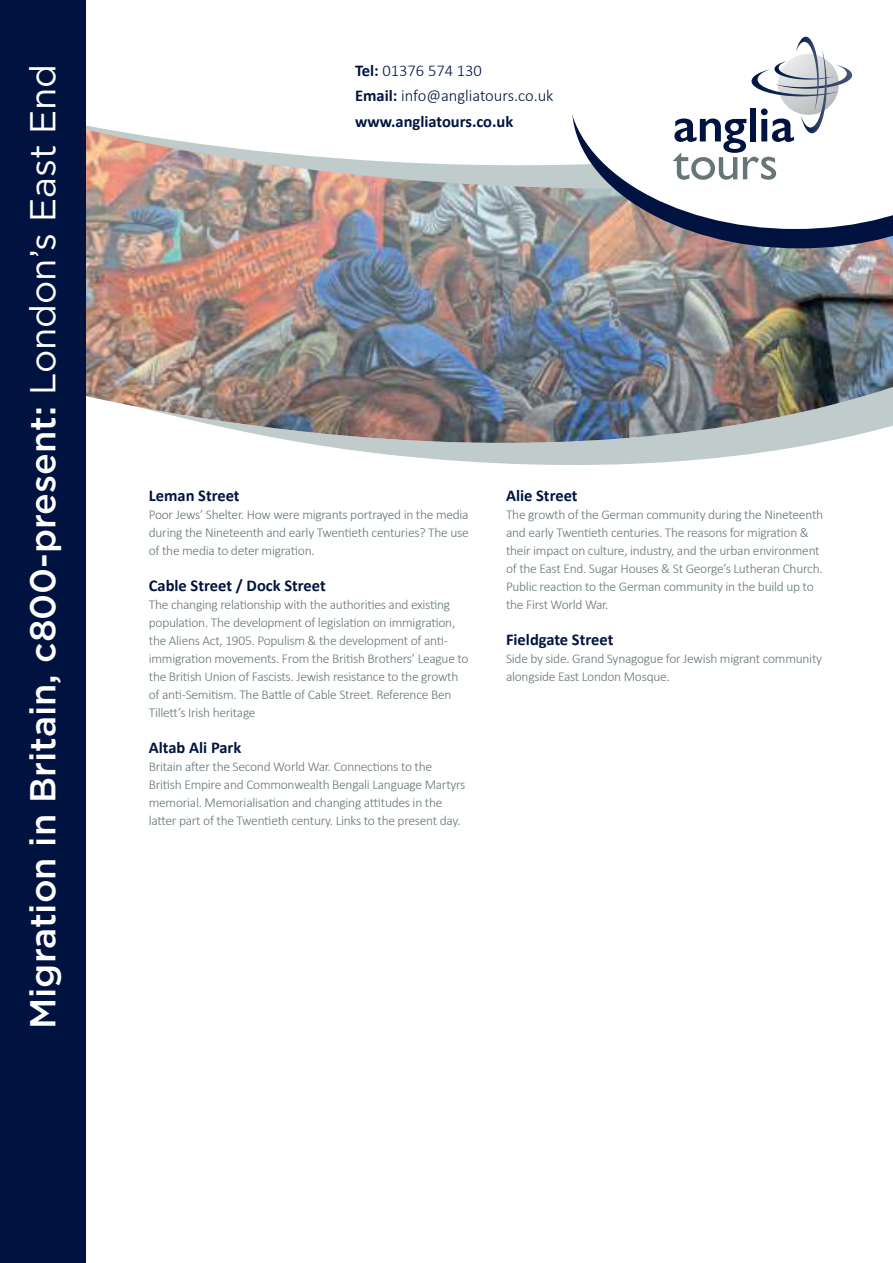
<style>
.page{position:relative;width:893px;height:1263px;background:#fff}
.page>*{position:absolute;margin:0;border:0;box-sizing:border-box;transform-origin:0 0}
.t1{font:500 36px "Gotham";color:#fff}
.t2{font:700 16.5px "Calibri";color:#001340}
.t3{font:300 16.5px/25.2px "Calibri";color:#001340}
.t4{font:300 13.5px/18px "Calibri";letter-spacing:-.02em;color:#667677}
.s1{font-weight:400}
.s2{font-weight:700}
</style>
<div class="page">
<svg style="left:85px;top:457px;width:638px;height:19px"></svg>
<img style="left:85px;top:193px;width:808px;height:264px">
<img style="left:85px;top:172px;width:483px;height:21px">
<svg style="left:85px;top:0;width:483px;height:172px"></svg>
<svg style="left:572px;top:229px;width:321px;height:19px;background:#605868"></svg>
<svg style="left:568px;top:36px;width:325px;height:193px"></svg>
<svg style="left:673px;top:37px;width:179px;height:143px"></svg>
<div style="left:0;top:0;width:85px;height:1263px;background:#001340"></div>
<h1 class="t1" style="left:22px;top:1029px;width:967px;rotate:-90deg">Migration in Britain, c800-present: <span class="s1">London’s East End</span></h1>
<p class="t3" style="left:355px;top:58px;width:200px"><span class="s2">Tel:</span> 01376 574 130<br><span class="s2">Email:</span> info@angliatours.co.uk <span class="s2">www.angliatours.co.uk</span></p>
<p class="t2" style="left:149px;top:484px;width:92px">Leman Street</p>
<p class="t4" style="left:149px;top:506px;width:321px;text-align:justify">Poor Jews’ Shelter. How were migrants portrayed in the media during the Nineteenth and early Twentieth centuries? The use of the media to deter migration.</p>
<p class="t2" style="left:149px;top:574px;width:179px">Cable Street / Dock Street</p>
<p class="t4" style="left:149px;top:596px;width:321px">The changing relationship with the authorities and existing population. The development of legislation on immigration, the Aliens Act, 1905. Populism &amp; the development of anti&shy;immigration movements. From the British Brothers’ League to the British Union of Fascists. Jewish resistance to the growth of anti-Semitism. The Battle of Cable Street. Reference Ben Tillett’s Irish heritage</p>
<p class="t2" style="left:149px;top:736px;width:94px">Altab Ali Park</p>
<p class="t4" style="left:149px;top:758px;width:318px">Britain after the Second World War. Connections to the British Empire and Commonwealth Bengali Language Martyrs memorial. Memorialisation and changing attitudes in the latter part of the Twentieth century. Links to the present day.</p>
<p class="t2" style="left:506px;top:484px;width:73px">Alie Street</p>
<p class="t4" style="left:506px;top:506px;width:319px">The growth of the German community during the Nineteenth and early Twentieth centuries. The reasons for migration &amp; their impact on culture, industry, and the urban environment of the East End. Sugar Houses &amp; St George’s Lutheran Church.<br>Public reaction to the German community in the build up to the First World War.</p>
<p class="t2" style="left:506px;top:628px;width:109px">Fieldgate Street</p>
<p class="t4" style="left:506px;top:650px;width:318px">Side by side. Grand Synagogue for Jewish migrant community alongside East London Mosque.</p>
</div>
